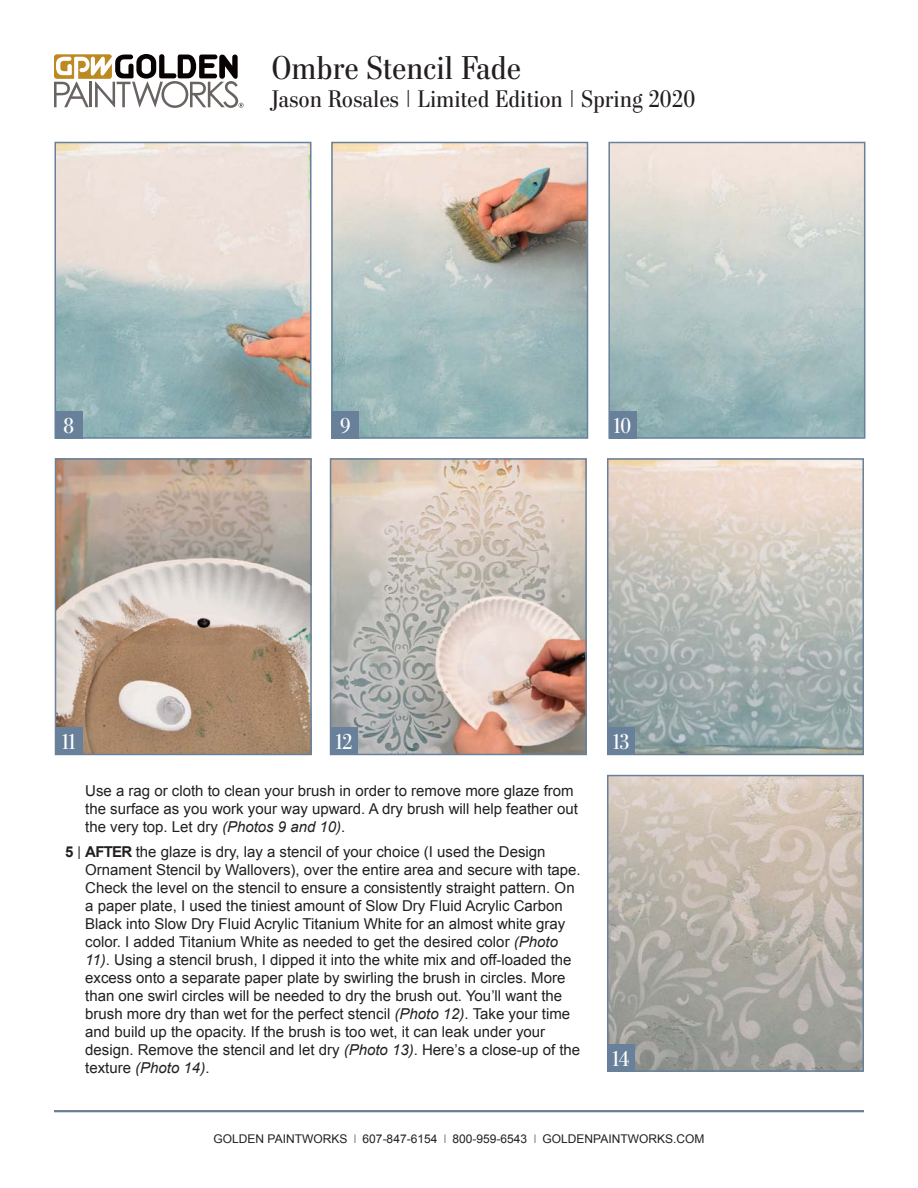
<style>
.page{position:relative;width:918px;height:1188px;background:#fff}
.page>*{position:absolute;margin:0;border:0;box-sizing:border-box;transform-origin:0 0}
.t1{font:33px "Stilson";letter-spacing:.02em;color:#231f20}
.t2{font:24px "Stilson";letter-spacing:.02em;color:#231f20}
.t3{font:21.6px "Stilson";color:#fff}
.t4{font:15px/18px "Arial";color:#231f20}
.t5{font:12px "Arial";color:#231f20}
.s1{font-style:italic}
.s2{font-weight:700}
.s3{font-size:13.5px}
.s4{font-family:"Stilson"}
</style>
<div class="page">
<svg style="left:54px;top:54px;width:190px;height:54px"></svg>
<hr style="left:54px;top:1110px;width:810px;height:2px;background:#68809a">
<img style="left:57px;top:145px;width:252px;height:291px">
<div style="left:54px;top:142px;width:258px;height:297px;border:2px solid #68809a"></div>
<img style="left:334px;top:145px;width:251px;height:291px">
<div style="left:331px;top:142px;width:257px;height:297px;border:2px solid #68809a"></div>
<img style="left:611px;top:145px;width:251px;height:291px">
<div style="left:608px;top:142px;width:257px;height:297px;border:2px solid #68809a"></div>
<div style="left:55px;top:411px;width:27px;height:27px;background:#68809a"></div>
<div style="left:332px;top:411px;width:27px;height:27px;background:#68809a"></div>
<div style="left:609px;top:411px;width:27px;height:27px;background:#68809a"></div>
<img style="left:333px;top:461px;width:251px;height:291px">
<div style="left:330px;top:458px;width:257px;height:297px;border:2px solid #68809a"></div>
<img style="left:610px;top:461px;width:251px;height:291px">
<div style="left:607px;top:458px;width:257px;height:297px;border:2px solid #68809a"></div>
<div style="left:330px;top:727px;width:28px;height:28px;background:#68809a"></div>
<div style="left:607px;top:727px;width:28px;height:28px;background:#68809a"></div>
<img style="left:58px;top:461px;width:251px;height:291px">
<div style="left:55px;top:458px;width:257px;height:297px;border:2px solid #68809a"></div>
<div style="left:55px;top:727px;width:28px;height:28px;background:#68809a"></div>
<img style="left:610px;top:778px;width:251px;height:291px">
<div style="left:607px;top:775px;width:257px;height:297px;border:2px solid #68809a"></div>
<div style="left:607px;top:1044px;width:28px;height:28px;background:#68809a"></div>
<p class="t1" style="left:272px;top:48px;width:251px">Ombre Stencil Fade</p>
<p class="t2" style="left:272px;top:85px;width:425px">Jason Rosales | Limited Edition | Spring 2020</p>
<p class="t3" style="left:63px;top:413px;width:12px">8</p>
<p class="t3" style="left:340px;top:413px;width:12px">9</p>
<p class="t3" style="left:614px;top:413px;width:19px">10</p>
<p class="t3" style="left:62px;top:729px;width:15px">11</p>
<p class="t3" style="left:336px;top:729px;width:18px">12</p>
<p class="t3" style="left:613px;top:729px;width:18px">13</p>
<p class="t4" style="left:85px;top:782px;width:494px">Use a rag or cloth to clean your brush in order to remove more glaze from the surface as you work your way upward. A dry brush will help feather out the very top. Let dry <span class="s1">(Photos 9 and 10)</span>.</p>
<p class="t4" style="left:85px;top:843px;width:497px;text-indent:-20px"><span class="s2">5</span> <span class="s3">|</span> <span class="s2">AFTER</span> the glaze is dry, lay a stencil of your choice (I used the Design Ornament Stencil by Wallovers), over the entire area and secure with tape.<br>Check the level on the stencil to ensure a consistently straight pattern. On a paper plate, I used the tiniest amount of Slow Dry Fluid Acrylic Carbon Black into Slow Dry Fluid Acrylic Titanium White for an almost white gray color. I added Titanium White as needed to get the desired color <span class="s1">(Photo 11)</span>. Using a stencil brush, I dipped it into the white mix and off-loaded the excess onto a separate paper plate by swirling the brush in circles. More than one swirl circles will be needed to dry the brush out. You’ll want the brush more dry than wet for the perfect stencil <span class="s1">(Photo 12)</span>. Take your time and build up the opacity. If the brush is too wet, it can leak under your design. Remove the stencil and let dry <span class="s1">(Photo 13)</span>. Here’s a close-up of the texture <span class="s1">(Photo 14)</span>.</p>
<p class="t3" style="left:613px;top:1046px;width:18px">14</p>
<p class="t5" style="left:214px;top:1131px;width:492px">GOLDEN PAINTWORKS <span class="s4">|</span> 607-847-6154 <span class="s4">|</span> 800-959-6543 <span class="s4">|</span> GOLDENPAINTWORKS.COM</p>
</div>
